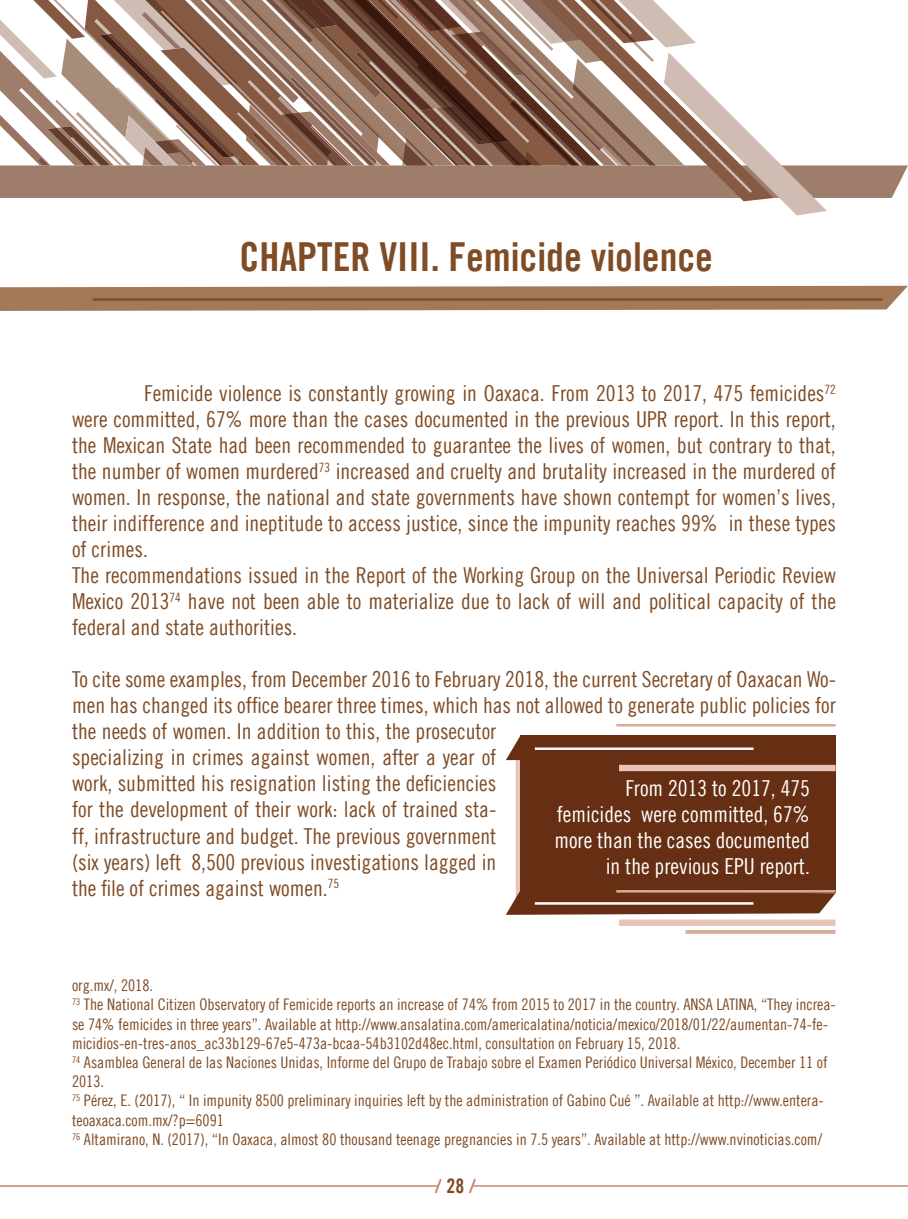
<style>
.page{position:relative;width:908px;height:1219px;background:#fff}
.page>*{position:absolute;margin:0;border:0;box-sizing:border-box;transform-origin:0 0}
.t1{font:40px "Amnesty Trade Gothic Bd Cn 20";color:#7f4c25}
.t2{font:22px/26px "Amnesty Trade Gothic Cn 18";color:#7f4c25}
.t3{font:22px/26px "Amnesty Trade Gothic Cn 18";color:#fff;text-align:right}
.t4{font:20px "Amnesty Trade Gothic Bd Cn 20";color:#7f4c25}
.t5{font:16px/19.2px "Amnesty Trade Gothic Cn 18";color:#7f4c25}
</style>
<div class="page">
<hr style="left:0;top:1185px;width:438px;height:2px;background:#cb8d75">
<hr style="left:472px;top:1185px;width:435px;height:2px;background:#cb8d75">
<svg style="left:433px;top:1178px;width:9px;height:16px"></svg>
<svg style="left:469px;top:1178px;width:8px;height:16px"></svg>
<svg style="left:0;top:286px;width:907px;height:25px;background:#a98263"></svg>
<hr style="left:93px;top:298px;width:788px;height:3px;background:#7f4c25">
<svg style="left:0;top:0;width:907px;height:215px"></svg>
<div style="left:515px;top:760px;width:5px;height:153px;background:#e6c4b8"></div>
<div style="left:519px;top:735px;width:316px;height:158px;background:#662e12"></div>
<div style="left:618px;top:765px;width:217px;height:6px;background:#e6c4b8"></div>
<svg style="left:506px;top:735px;width:248px;height:25px"></svg>
<hr style="left:616px;top:724px;width:219px;height:2px;background:#d9ab99">
<hr style="left:534px;top:747px;width:219px;height:3px;background:#fcfafa">
<div style="left:618px;top:919px;width:217px;height:7px;background:#e6c4b8"></div>
<svg style="left:685px;top:930px;width:150px;height:4px"></svg>
<svg style="left:506px;top:891px;width:329px;height:24px;background:#744127"></svg>
<hr style="left:616px;top:890px;width:219px;height:3px;background:#d9ab99">
<hr style="left:534px;top:902px;width:219px;height:3px;background:#fcfafa">
<h1 class="t1" style="left:239px;top:232px;width:475px">CHAPTER VIII. Femicide violence</h1>
<p class="t2" style="left:72px;top:380px;width:765px;text-indent:72px">Femicide violence is constantly growing in Oaxaca. From 2013 to 2017, 475 femicides<sup>72 </sup>were committed, 67% more than the cases documented in the previous UPR report. In this report, the Mexican State had been recommended to guarantee the lives of women, but contrary to that, the number of women murdered<sup>73</sup> increased and cruelty and brutality increased in the murdered of women. In response, the national and state governments have shown contempt for women’s lives, their indifference and ineptitude to access justice, since the impunity reaches 99% in these types of crimes.<br>The recommendations issued in the Report of the Working Group on the Universal Periodic Review Mexico 2013<sup>74</sup> have not been able to materialize due to lack of will and political capacity of the federal and state authorities.</p>
<p class="t2" style="left:72px;top:666px;width:765px">To cite some examples, from December 2016 to February 2018, the current Secretary of Oaxacan Wo&shy;men has changed its office bearer three times, which has not allowed to generate public policies for the needs of women. In addition to this, the prosecutor<br>specializing in crimes against women, after a year of<br>work, submitted his resignation listing the deficiencies<br>for the development of their work: lack of trained sta-<br>ff, infrastructure and budget. The previous government<br>(six years) left 8,500 previous investigations lagged in<br>the file of crimes against women.<sup>75</sup></p>
<p class="t3" style="left:554px;top:775px;width:257px">From 2013 to 2017, 475 femicides were committed, 67% more than the cases documented in the previous EPU report.</p>
<p class="t5" style="left:72px;top:976px;width:764px">org.mx/, 2018.<br><sup>73</sup> The National Citizen Observatory of Femicide reports an increase of 74% from 2015 to 2017 in the country. ANSA LATINA, “They increa&shy;se 74% femicides in three years”. Available at http://www.ansalatina.com/americalatina/noticia/mexico/2018/01/22/aumentan-74-fe&shy;micidios-en-tres-anos_ac33b129-67e5-473a-bcaa-54b3102d48ec.html, consultation on February 15, 2018.<br><sup>74</sup> Asamblea General de las Naciones Unidas, Informe del Grupo de Trabajo sobre el Examen Periódico Universal México, December 11 of 2013.<br><sup>75</sup> Pérez, E. (2017), “ In impunity 8500 preliminary inquiries left by the administration of Gabino Cué ”. Available at http://www.entera&shy;teoaxaca.com.mx/?p=6091<br><sup>76</sup> Altamirano, N. (2017), “In Oaxaca, almost 80 thousand teenage pregnancies in 7.5 years”. Available at http://www.nvinoticias.com/</p>
<p class="t4" style="left:446px;top:1174px;width:19px">28</p>
</div>
